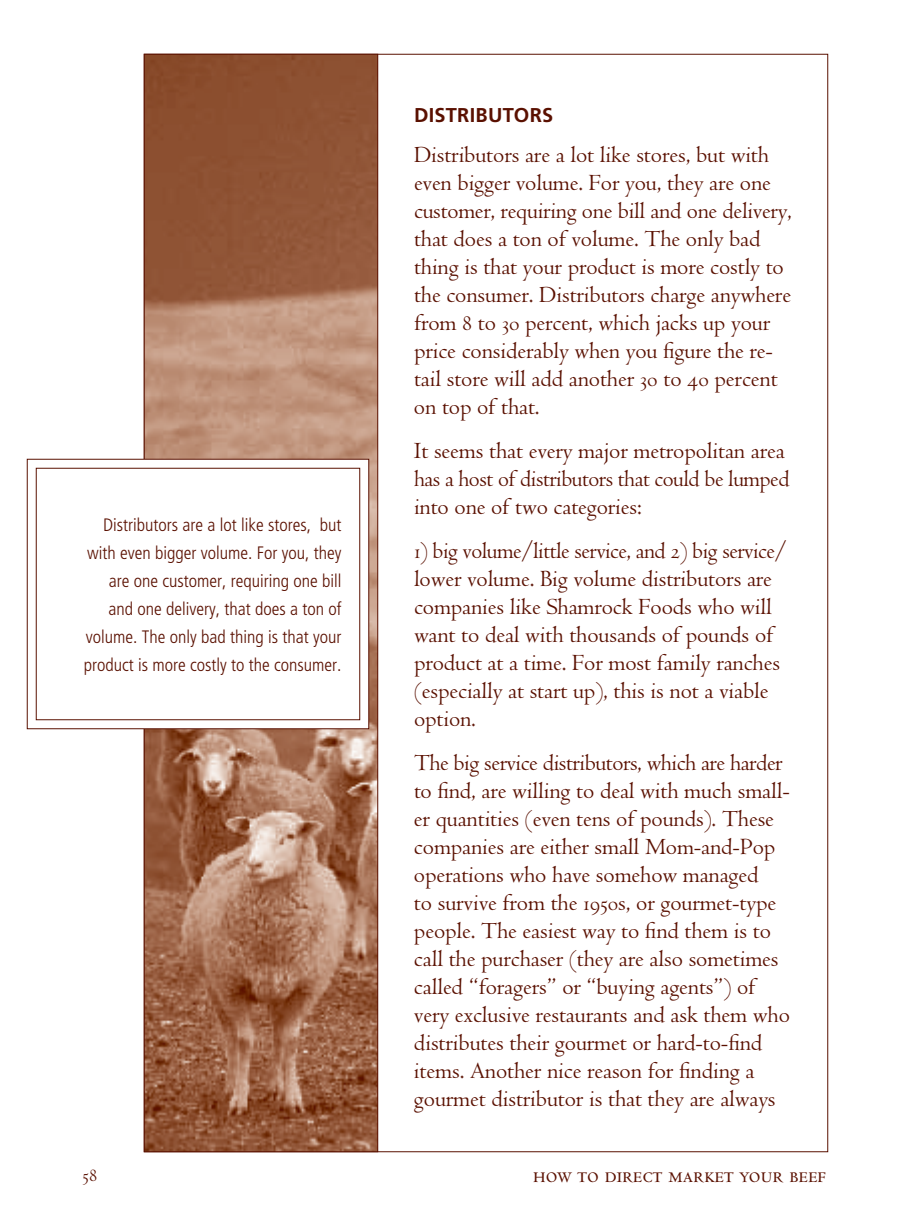
<style>
.page{position:relative;width:900px;height:1224px;background:#fff}
.page>*{position:absolute;margin:0;border:0;box-sizing:border-box;transform-origin:0 0}
.t1{font:24px/28px "Centaur";letter-spacing:-.005em;color:#5a1000}
.t2{font:24px "Centaur MT SC";color:#5a1000}
.t3{font:700 20px "Frutiger";letter-spacing:.015em;color:#5a1000}
.t4{font:20px "Centaur MT SC";color:#5a1000}
.t5{font:300 condensed 18px/28px "Frutiger";color:#5a1000;text-align:right}
.s1{font-family:"Centaur MT SC"}
</style>
<div class="page">
<img style="left:146px;top:56px;width:230px;height:1094px">
<svg style="left:27px;top:459px;width:342px;height:270px"></svg>
<p class="t5" style="left:84px;top:512px;width:259px">Distributors are a lot like stores, but with even bigger volume. For you, they are one customer, requiring one bill and one delivery, that does a ton of volume. The only bad thing is that your product is more costly to the consumer.</p>
<p class="t3" style="left:414px;top:107px;width:141px">DISTRIBUTORS</p>
<p class="t1" style="left:414px;top:144px;width:379px">Distributors are a lot like stores, but with even bigger volume. For you, they are one customer, requiring one bill and one delivery, that does a ton of volume. The only bad thing is that your product is more costly to the consumer. Distributors charge anywhere from <span class="s1">8</span> to <span class="s1">30</span> percent, which jacks up your price considerably when you figure the re&shy;tail store will add another <span class="s1">30</span> to <span class="s1">40</span> percent on top of that.</p>
<p class="t1" style="left:414px;top:440px;width:377px">It seems that every major metropolitan area has a host of distributors that could be lumped into one of two categories:</p>
<p class="t1" style="left:414px;top:540px;width:374px"><span class="s1">1</span>) big volume/little service, and <span class="s1">2</span>) big service/ lower volume. Big volume distributors are companies like Shamrock Foods who will want to deal with thousands of pounds of product at a time. For most family ranches (especially at start up), this is not a viable option.</p>
<p class="t1" style="left:414px;top:752px;width:377px">The big service distributors, which are harder to find, are willing to deal with much small&shy;er quantities (even tens of pounds). These companies are either small Mom-and-Pop operations who have somehow managed<br>to survive from the <span class="s1">1950</span>s, or gourmet-type people. The easiest way to find them is to call the purchaser (they are also sometimes called “foragers” or “buying agents”) of very exclusive restaurants and ask them who distributes their gourmet or hard-to-find items. Another nice reason for finding a gourmet distributor is that they are always</p>
<p class="t4" style="left:83px;top:1167px;width:16px">58</p>
<p class="t2" style="left:533px;top:1166px;width:294px">how to direct market your beef</p>
</div>
